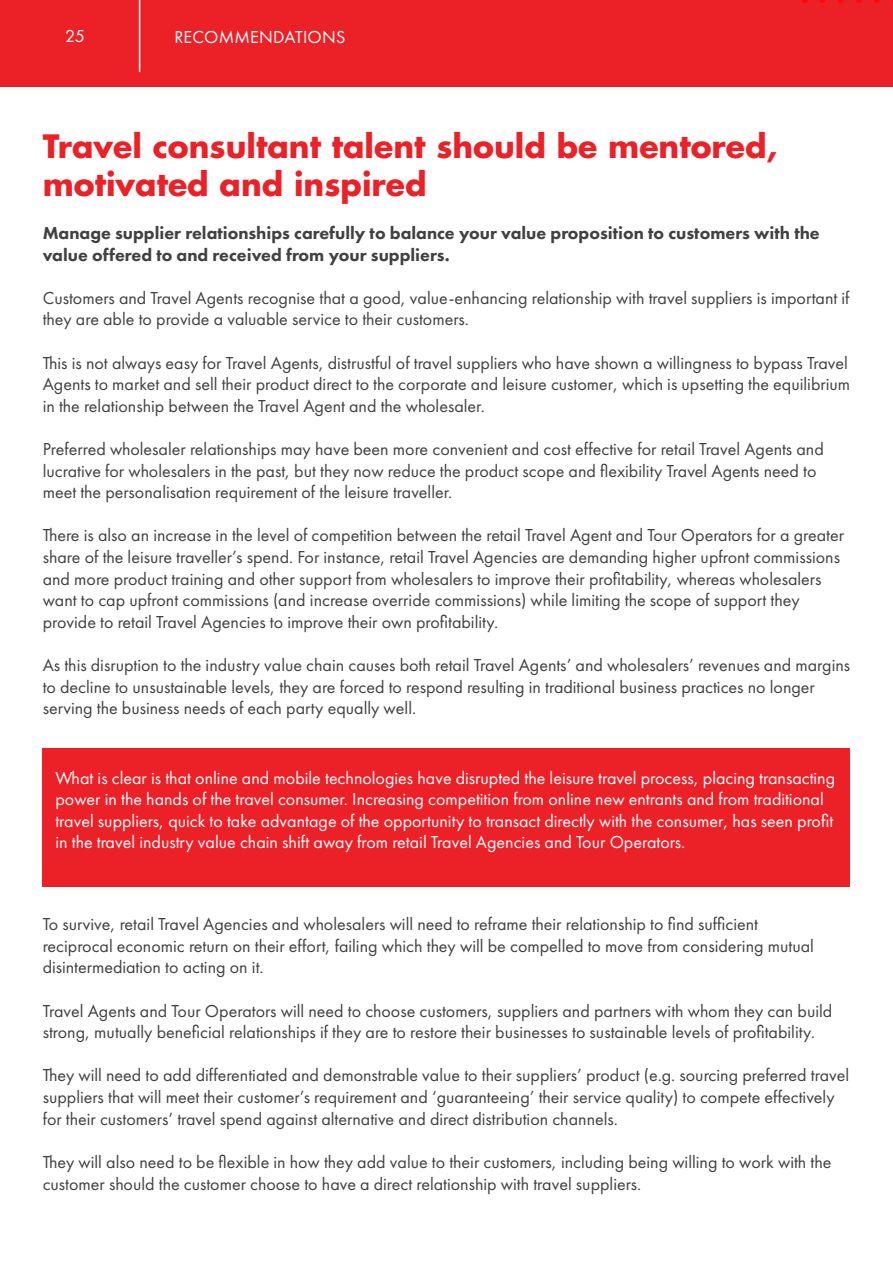
<style>
.page{position:relative;width:893px;height:1263px;background:#fff}
.page>*{position:absolute;margin:0;border:0;box-sizing:border-box;transform-origin:0 0}
.t1{font:700 31.5px/37.8px "Futura LT";color:#ec2127}
.t2{font:18px/21.6px "Futura PT";color:#414042}
.t3{font:18px/21.6px "Futura PT";color:#fff}
.t4{font:800 18px/21.6px "Futura PT";color:#414042}
</style>
<div class="page">
<div style="left:0;top:0;width:893px;height:87px;background:#ec2127"></div>
<hr style="left:139px;top:0;width:1px;height:72px;background:#fff">
<div style="left:43px;top:748px;width:807px;height:138px;background:#ec2127"></div>
<svg style="left:822px;top:0;width:71px;height:3px"></svg>
<p class="t3" style="left:65px;top:25px;width:21px">25</p>
<p class="t3" style="left:174px;top:26px;width:172px">RECOMMENDATIONS</p>
<h1 class="t1" style="left:43px;top:127px;width:736px">Travel consultant talent should be mentored, motivated and inspired</h1>
<p class="t4" style="left:43px;top:222px;width:778px">Manage supplier relationships carefully to balance your value proposition to customers with the value offered to and received from your suppliers.</p>
<p class="t2" style="left:43px;top:287px;width:808px">Customers and Travel Agents recognise that a good, value-enhancing relationship with travel suppliers is important if they are able to provide a valuable service to their customers.</p>
<p class="t2" style="left:43px;top:352px;width:809px">This is not always easy for Travel Agents, distrustful of travel suppliers who have shown a willingness to bypass Travel<br>Agents to market and sell their product direct to the corporate and leisure customer, which is upsetting the equilibrium in the relationship between the Travel Agent and the wholesaler.</p>
<p class="t2" style="left:43px;top:438px;width:783px">Preferred wholesaler relationships may have been more convenient and cost effective for retail Travel Agents and lucrative for wholesalers in the past, but they now reduce the product scope and flexibility Travel Agents need to meet the personalisation requirement of the leisure traveller.</p>
<p class="t2" style="left:43px;top:524px;width:803px">There is also an increase in the level of competition between the retail Travel Agent and Tour Operators for a greater share of the leisure traveller’s spend. For instance, retail Travel Agencies are demanding higher upfront commissions and more product training and other support from wholesalers to improve their profitability, whereas wholesalers want to cap upfront commissions (and increase override commissions) while limiting the scope of support they provide to retail Travel Agencies to improve their own profitability.</p>
<p class="t2" style="left:43px;top:654px;width:809px">As this disruption to the industry value chain causes both retail Travel Agents’ and wholesalers’ revenues and margins to decline to unsustainable levels, they are forced to respond resulting in traditional business practices no longer serving the business needs of each party equally well.</p>
<p class="t3" style="left:55px;top:767px;width:781px">What is clear is that online and mobile technologies have disrupted the leisure travel process, placing transacting power in the hands of the travel consumer. Increasing competition from online new entrants and from traditional travel suppliers, quick to take advantage of the opportunity to transact directly with the consumer, has seen profit in the travel industry value chain shift away from retail Travel Agencies and Tour Operators.</p>
<p class="t2" style="left:43px;top:913px;width:773px">To survive, retail Travel Agencies and wholesalers will need to reframe their relationship to find sufficient reciprocal economic return on their effort, failing which they will be compelled to move from considering mutual disintermediation to acting on it.</p>
<p class="t2" style="left:43px;top:1000px;width:791px">Travel Agents and Tour Operators will need to choose customers, suppliers and partners with whom they can build strong, mutually beneficial relationships if they are to restore their businesses to sustainable levels of profitability.</p>
<p class="t2" style="left:43px;top:1064px;width:808px">They will need to add differentiated and demonstrable value to their suppliers’ product (e.g. sourcing preferred travel suppliers that will meet their customer’s requirement and ‘guaranteeing’ their service quality) to compete effectively for their customers’ travel spend against alternative and direct distribution channels.</p>
<p class="t2" style="left:43px;top:1151px;width:790px">They will also need to be flexible in how they add value to their customers, including being willing to work with the customer should the customer choose to have a direct relationship with travel suppliers.</p>
</div>
